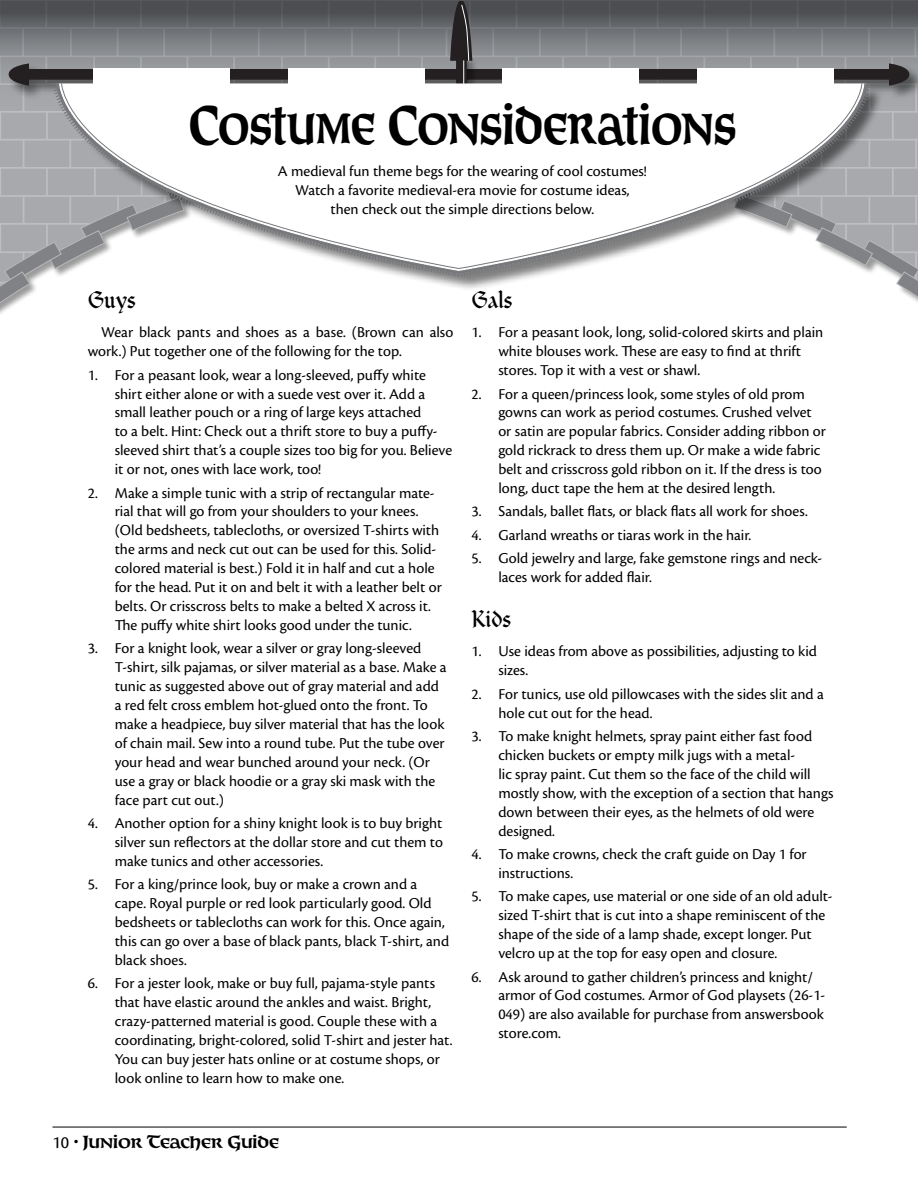
<style>
.page{position:relative;width:918px;height:1188px;background:#fff}
.page>*{position:absolute;margin:0;border:0;box-sizing:border-box;transform-origin:0 0}
.t1{font:700 55.5px "Connemara Old Style Pro";color:#000;scale:.8 1}
.t2{font:24px "Clairvaux LT Std";color:#000}
.t3{font:700 18px "Connemara Old Style Pro";color:#000}
.t4{font:15.75px/18.9px "Cronos Pro";color:#000}
.s1{font-family:"Cronos Pro";font-weight:400}
</style>
<div class="page">
<hr style="left:52px;top:1127px;width:795px;height:1px;background:#000">
<svg style="left:0;top:0;width:918px;height:314px"></svg>
<div style="left:60px;top:86px;width:824px;height:206px;background:#000;opacity:.5"></div>
<div style="left:697px;top:68px;width:136px;height:17px;background:#fff"></div>
<div style="left:288px;top:68px;width:136px;height:17px;background:#fff"></div>
<div style="left:502px;top:68px;width:136px;height:17px;background:#fff"></div>
<div style="left:93px;top:68px;width:136px;height:17px;background:#fff"></div>
<svg style="left:54px;top:80px;width:816px;height:196px"></svg>
<svg style="left:60px;top:82px;width:803px;height:187px"></svg>
<h1 class="t1" style="left:189px;top:90px;width:686px">Costume Considerations</h1>
<p class="t4" style="left:278px;top:162px;width:370px;text-align:center">A medieval fun theme begs for the wearing of cool costumes!<br>Watch a favorite medieval-era movie for costume ideas,<br>then check out the simple directions below.</p>
<h2 class="t2" style="left:88px;top:285px;width:49px">Guys</h2>
<p class="t4" style="left:88px;top:323px;width:367px;text-indent:13px">Wear black pants and shoes as a base. (Brown can also work.) Put together one of the following for the top.</p>
<p class="t4" style="left:115px;top:365px;width:339px;text-indent:-27px">1. For a peasant look, wear a long-sleeved, puffy white shirt either alone or with a suede vest over it. Add a small leather pouch or a ring of large keys attached<br>to a belt. Hint: Check out a thrift store to buy a puffy&shy;sleeved shirt that’s a couple sizes too big for you. Believe it or not, ones with lace work, too!</p>
<p class="t4" style="left:115px;top:483px;width:329px;text-indent:-27px">2. Make a simple tunic with a strip of rectangular mate&shy;rial that will go from your shoulders to your knees. (Old bedsheets, tablecloths, or oversized T-shirts with the arms and neck cut out can be used for this. Solid&shy;colored material is best.) Fold it in half and cut a hole for the head. Put it on and belt it with a leather belt or belts. Or crisscross belts to make a belted X across it.<br>The puffy white shirt looks good under the tunic.</p>
<p class="t4" style="left:115px;top:639px;width:333px;text-indent:-27px">3. For a knight look, wear a silver or gray long-sleeved T-shirt, silk pajamas, or silver material as a base. Make a tunic as suggested above out of gray material and add a red felt cross emblem hot-glued onto the front. To make a headpiece, buy silver material that has the look of chain mail. Sew into a round tube. Put the tube over your head and wear bunched around your neck. (Or use a gray or black hoodie or a gray ski mask with the face part cut out.)</p>
<p class="t4" style="left:115px;top:814px;width:330px;text-align:justify;text-indent:-27px">4. Another option for a shiny knight look is to buy bright silver sun reflectors at the dollar store and cut them to make tunics and other accessories.</p>
<p class="t4" style="left:115px;top:875px;width:336px;text-indent:-27px">5. For a king/prince look, buy or make a crown and a cape. Royal purple or red look particularly good. Old bedsheets or tablecloths can work for this. Once again, this can go over a base of black pants, black T-shirt, and black shoes.</p>
<p class="t4" style="left:115px;top:974px;width:339px;text-indent:-27px">6. For a jester look, make or buy full, pajama-style pants that have elastic around the ankles and waist. Bright, crazy-patterned material is good. Couple these with a coordinating, bright-colored, solid T-shirt and jester hat.<br>You can buy jester hats online or at costume shops, or look online to learn how to make one.</p>
<h2 class="t2" style="left:471px;top:285px;width:42px">Gals</h2>
<p class="t4" style="left:498px;top:323px;width:327px;text-indent:-27px">1. For a peasant look, long, solid-colored skirts and plain white blouses work. These are easy to find at thrift stores. Top it with a vest or shawl.</p>
<p class="t4" style="left:498px;top:384px;width:329px;text-indent:-27px">2. For a queen/princess look, some styles of old prom gowns can work as period costumes. Crushed velvet or satin are popular fabrics. Consider adding ribbon or gold rickrack to dress them up. Or make a wide fabric belt and crisscross gold ribbon on it. If the dress is too long, duct tape the hem at the desired length.</p>
<p class="t4" style="left:471px;top:502px;width:338px">3. Sandals, ballet flats, or black flats all work for shoes.</p>
<p class="t4" style="left:471px;top:526px;width:281px">4. Garland wreaths or tiaras work in the hair.</p>
<p class="t4" style="left:498px;top:549px;width:325px;text-indent:-27px">5. Gold jewelry and large, fake gemstone rings and neck&shy;laces work for added flair.</p>
<h2 class="t2" style="left:471px;top:604px;width:41px">Kids</h2>
<p class="t4" style="left:498px;top:642px;width:320px;text-indent:-27px">1. Use ideas from above as possibilities, adjusting to kid sizes.</p>
<p class="t4" style="left:498px;top:684px;width:327px;text-indent:-27px">2. For tunics, use old pillowcases with the sides slit and a hole cut out for the head.</p>
<p class="t4" style="left:498px;top:727px;width:337px;text-indent:-27px">3. To make knight helmets, spray paint either fast food chicken buckets or empty milk jugs with a metal-<br>lic spray paint. Cut them so the face of the child will mostly show, with the exception of a section that hangs down between their eyes, as the helmets of old were designed.</p>
<p class="t4" style="left:498px;top:845px;width:310px;text-indent:-27px">4. To make crowns, check the craft guide on Day 1 for instructions.</p>
<p class="t4" style="left:498px;top:887px;width:336px;text-indent:-27px">5. To make capes, use material or one side of an old adult&shy;sized T-shirt that is cut into a shape reminiscent of the shape of the side of a lamp shade, except longer. Put velcro up at the top for easy open and closure.</p>
<p class="t4" style="left:498px;top:967px;width:329px;text-indent:-27px">6. Ask around to gather children’s princess and knight/ armor of God costumes. Armor of God playsets (26-1- 049) are also available for purchase from answersbook store.com.</p>
<p class="t3" style="left:52px;top:1130px;width:228px"><span class="s1">10</span> • Junior Teacher Guide</p>
</div>
